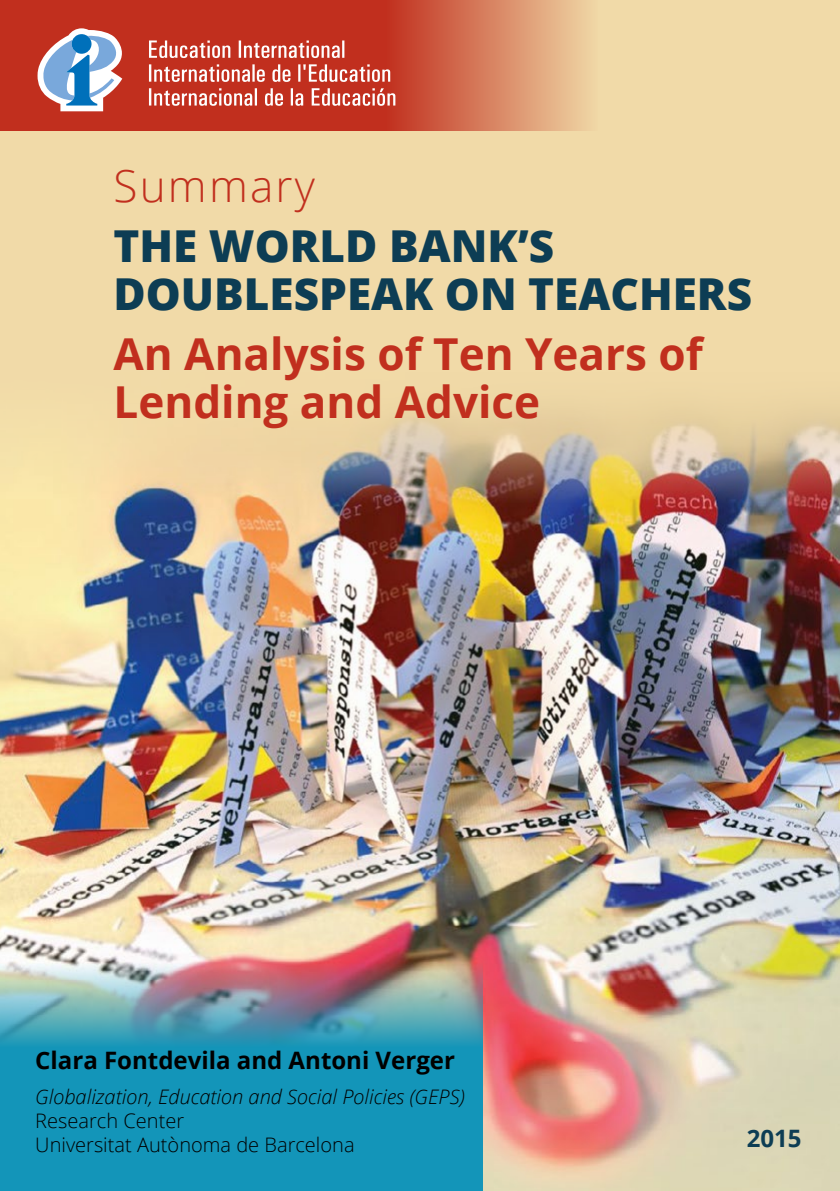
<style>
.page{position:relative;width:840px;height:1191px;background:#fff}
.page>*{position:absolute;margin:0;border:0;box-sizing:border-box;transform-origin:0 0}
.t1{font:700 44px/48px "Open Sans";color:#c12f1e}
.t2{font:800 44px/48px "Open Sans";color:#0d3d54}
.t3{font:300 44px "Open Sans";letter-spacing:.05em;color:#c12f1e}
.t4{font:700 24px "Open Sans";color:#000}
.t5{font:700 24px "Open Sans";color:#0d3d54}
.t6{font:italic 300 20px/24px "Open Sans";color:#000}
.s1{font-style:normal}
</style>
<div class="page">
<img style="left:0;top:726px;width:839px;height:465px">
<img style="left:0;top:962px;width:482px;height:229px">
<img style="left:0;top:0;width:839px;height:726px">
<svg style="left:0;top:0;width:597px;height:130px;background:#cb563d"></svg>
<svg style="left:37px;top:28px;width:85px;height:83px"></svg>
<svg style="left:149px;top:40px;width:81px;height:18px"></svg>
<svg style="left:238px;top:40px;width:106px;height:18px"></svg>
<svg style="left:149px;top:64px;width:116px;height:18px"></svg>
<svg style="left:272px;top:64px;width:18px;height:18px"></svg>
<svg style="left:298px;top:64px;width:92px;height:18px"></svg>
<svg style="left:149px;top:88px;width:108px;height:18px"></svg>
<svg style="left:265px;top:88px;width:18px;height:18px"></svg>
<svg style="left:290px;top:88px;width:13px;height:18px"></svg>
<svg style="left:311px;top:88px;width:84px;height:18px"></svg>
<p class="t3" style="left:113px;top:156px;width:203px">Summary</p>
<p class="t2" style="left:113px;top:220px;width:639px">THE WORLD BANK’S<br>DOUBLESPEAK ON TEACHERS</p>
<p class="t1" style="left:113px;top:329px;width:590px">An Analysis of Ten Years of<br>Lending and Advice</p>
<p class="t4" style="left:35px;top:1043px;width:421px">Clara Fontdevila and Antoni Verger</p>
<p class="t6" style="left:35px;top:1084px;width:431px">Globalization, Education and Social Policies (GEPS)<br><span class="s1">Research Center<br>Universitat Autònoma de Barcelona</span></p>
<p class="t5" style="left:746px;top:1121px;width:56px">2015</p>
</div>
